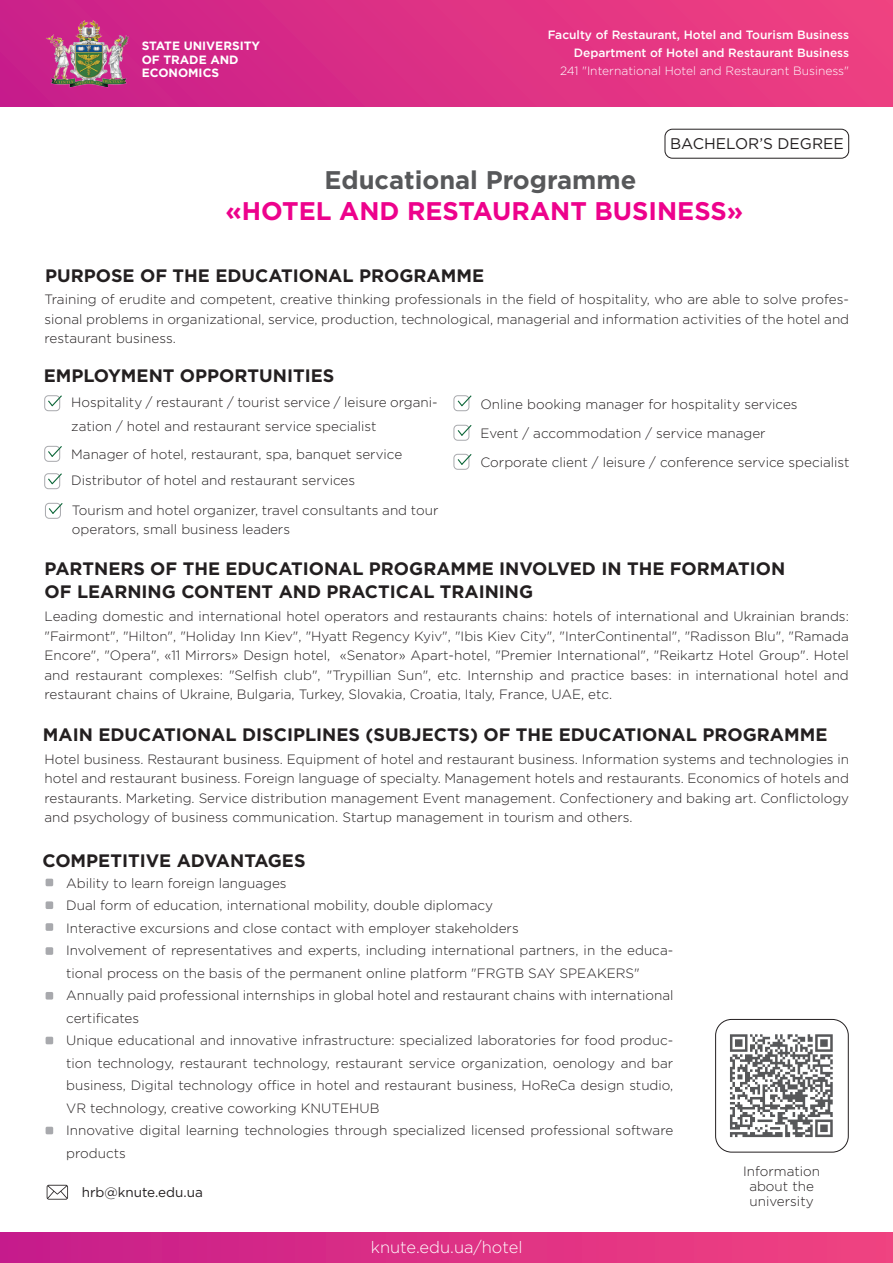
<style>
.page{position:relative;width:893px;height:1263px;background:#fff}
.page>*{position:absolute;margin:0;border:0;box-sizing:border-box;transform-origin:0 0}
.t1{font:700 25.5px "Gotham Pro";color:#ed028c}
.t2{font:700 25.5px "Gotham Pro";color:#57585a}
.t3{font:700 18px/22.5px "Gotham Pro";color:#231f20}
.t4{font:300 16.5px "Gotham Pro";color:#fff}
.t5{font:15.45px "Gotham Pro";color:#231f20}
.t6{font:300 13.5px/22.5px "Gotham Pro";color:#231f20}
.t7{font:13.5px "Gotham Pro";color:#231f20}
.t8{font:500 12px "Gotham Pro";color:#fff}
.t9{font:300 12px "Gotham Pro";color:#fff}
.t10{font:700 12px/13.5px "Gotham Pro";color:#fff}
</style>
<div class="page">
<div style="left:0;top:1233px;width:893px;height:30px;background:linear-gradient(to right,#c61c8b,#f24380)"></div>
<div style="left:0;top:0;width:893px;height:107px;background:linear-gradient(to right,#c91f8a,#f04180)"></div>
<img style="left:44px;top:21px;width:95px;height:70px">
<div style="left:665px;top:129px;width:184px;height:30px;border:1px solid #231f20;border-radius:8px"></div>
<svg style="left:47px;top:1185px;width:21px;height:14px"></svg>
<div style="left:715px;top:1019px;width:134px;height:133px;border:1px solid #231f20;border-radius:16px"></div>
<svg style="left:730px;top:1034px;width:103px;height:103px"></svg>
<div style="left:44px;top:395px;width:16px;height:16px;border:1px solid #a8a9ad;border-radius:4px"></div>
<div style="left:454px;top:395px;width:15px;height:16px;border:1px solid #a8a9ad;border-radius:4px"></div>
<div style="left:44px;top:446px;width:16px;height:16px;border:1px solid #a8a9ad;border-radius:4px"></div>
<div style="left:44px;top:473px;width:16px;height:16px;border:1px solid #a8a9ad;border-radius:4px"></div>
<div style="left:454px;top:425px;width:15px;height:16px;border:1px solid #a8a9ad;border-radius:4px"></div>
<svg style="left:47px;top:395px;width:15px;height:13px"></svg>
<svg style="left:47px;top:445px;width:15px;height:13px"></svg>
<svg style="left:47px;top:473px;width:15px;height:12px"></svg>
<svg style="left:456px;top:395px;width:16px;height:13px"></svg>
<svg style="left:456px;top:424px;width:16px;height:13px"></svg>
<div style="left:454px;top:454px;width:15px;height:16px;border:1px solid #a8a9ad;border-radius:4px"></div>
<svg style="left:456px;top:453px;width:16px;height:13px"></svg>
<div style="left:46px;top:879px;width:7px;height:7px;background:#a8a9ad;border-radius:2px"></div>
<div style="left:46px;top:901px;width:7px;height:8px;background:#a8a9ad;border-radius:2px"></div>
<div style="left:46px;top:1127px;width:7px;height:7px;background:#a8a9ad;border-radius:2px"></div>
<div style="left:46px;top:923px;width:7px;height:8px;background:#a8a9ad;border-radius:2px"></div>
<div style="left:46px;top:947px;width:7px;height:8px;background:#a8a9ad;border-radius:2px"></div>
<div style="left:46px;top:992px;width:7px;height:7px;background:#a8a9ad;border-radius:2px"></div>
<div style="left:46px;top:1037px;width:7px;height:7px;background:#a8a9ad;border-radius:2px"></div>
<div style="left:45px;top:503px;width:16px;height:16px;border:1px solid #a8a9ad;border-radius:4px"></div>
<svg style="left:48px;top:502px;width:15px;height:13px"></svg>
<p class="t10" style="left:142px;top:39px;width:120px">STATE UNIVERSITY<br>OF TRADE AND<br>ECONOMICS</p>
<p class="t8" style="left:548px;top:28px;width:303px">Faculty of Restaurant, Hotel and Tourism Business</p>
<p class="t9" style="left:560px;top:64px;width:291px">241 "International Hotel and Restaurant Business"</p>
<p class="t8" style="left:574px;top:46px;width:277px">Department of Hotel and Restaurant Business</p>
<p class="t5" style="left:670px;top:135px;width:175px">BACHELOR’S DEGREE</p>
<h1 class="t2" style="left:325px;top:165px;width:313px">Educational Programme</h1>
<h1 class="t1" style="left:225px;top:196px;width:519px">«HOTEL AND RESTAURANT BUSINESS»</h1>
<h2 class="t3" style="left:45px;top:264px;width:440px">PURPOSE OF THE EDUCATIONAL PROGRAMME</h2>
<p class="t6" style="left:44px;top:290px;width:806px;line-height:19.5px;text-align:justify">Training of erudite and competent, creative thinking professionals in the field of hospitality, who are able to solve profes&shy;sional problems in organizational, service, production, technological, managerial and information activities of the hotel and restaurant business.</p>
<h2 class="t3" style="left:44px;top:364px;width:292px">EMPLOYMENT OPPORTUNITIES</h2>
<p class="t6" style="left:71px;top:390px;width:368px;line-height:24px">Hospitality / restaurant / tourist service / leisure organi&shy;zation / hotel and restaurant service specialist</p>
<p class="t6" style="left:480px;top:393px;width:319px">Online booking manager for hospitality services</p>
<p class="t6" style="left:71px;top:442px;width:333px;line-height:25.8px">Manager of hotel, restaurant, spa, banquet service<br>Distributor of hotel and restaurant services</p>
<p class="t6" style="left:480px;top:419px;width:371px;line-height:29.1px">Event / accommodation / service manager<br>Corporate client / leisure / conference service specialist</p>
<p class="t6" style="left:72px;top:500px;width:368px;line-height:19.5px">Tourism and hotel organizer, travel consultants and tour operators, small business leaders</p>
<h2 class="t3" style="left:45px;top:557px;width:742px">PARTNERS OF THE EDUCATIONAL PROGRAMME INVOLVED IN THE FORMATION<br>OF LEARNING CONTENT AND PRACTICAL TRAINING</h2>
<p class="t6" style="left:44px;top:607px;width:806px;line-height:19.5px;text-align:justify">Leading domestic and international hotel operators and restaurants chains: hotels of international and Ukrainian brands: "Fairmont", "Hilton", "Holiday Inn Kiev", "Hyatt Regency Kyiv", "Ibis Kiev City", "InterContinental", "Radisson Blu", "Ramada Encore", "Opera", «11 Mirrors» Design hotel, «Senator» Apart-hotel, "Premier International", "Reikartz Hotel Group". Hotel and restaurant complexes: "Selfish club", "Trypillian Sun", etc. Internship and practice bases: in international hotel and restaurant chains of Ukraine, Bulgaria, Turkey, Slovakia, Croatia, Italy, France, UAE, etc.</p>
<h2 class="t3" style="left:43px;top:723px;width:786px">MAIN EDUCATIONAL DISCIPLINES (SUBJECTS) OF THE EDUCATIONAL PROGRAMME</h2>
<p class="t6" style="left:44px;top:749px;width:806px;line-height:19.5px;text-align:justify">Hotel business. Restaurant business. Equipment of hotel and restaurant business. Information systems and technologies in hotel and restaurant business. Foreign language of specialty. Management hotels and restaurants. Economics of hotels and restaurants. Marketing. Service distribution management Event management. Confectionery and baking art. Conflictology and psychology of business communication. Startup management in tourism and others.</p>
<h2 class="t3" style="left:42px;top:849px;width:265px">COMPETITIVE ADVANTAGES</h2>
<p class="t6" style="left:66px;top:872px;width:609px">Ability to learn foreign languages<br>Dual form of education, international mobility, double diplomacy<br>Interactive excursions and close contact with employer stakeholders<br>Involvement of representatives and experts, including international partners, in the educa&shy;tional process on the basis of the permanent online platform "FRGTB SAY SPEAKERS" Annually paid professional internships in global hotel and restaurant chains with international certificates<br>Unique educational and innovative infrastructure: specialized laboratories for food produc&shy;tion technology, restaurant technology, restaurant service organization, oenology and bar business, Digital technology office in hotel and restaurant business, HoReCa design studio, VR technology, creative coworking KNUTEHUB<br>Innovative digital learning technologies through specialized licensed professional software products</p>
<p class="t7" style="left:82px;top:1184px;width:123px">hrb@knute.edu.ua</p>
<p class="t6" style="left:743px;top:1164px;width:79px;line-height:15px;text-align:center">Information about the university</p>
<p class="t4" style="left:371px;top:1238px;width:153px">knute.edu.ua/hotel</p>
</div>
